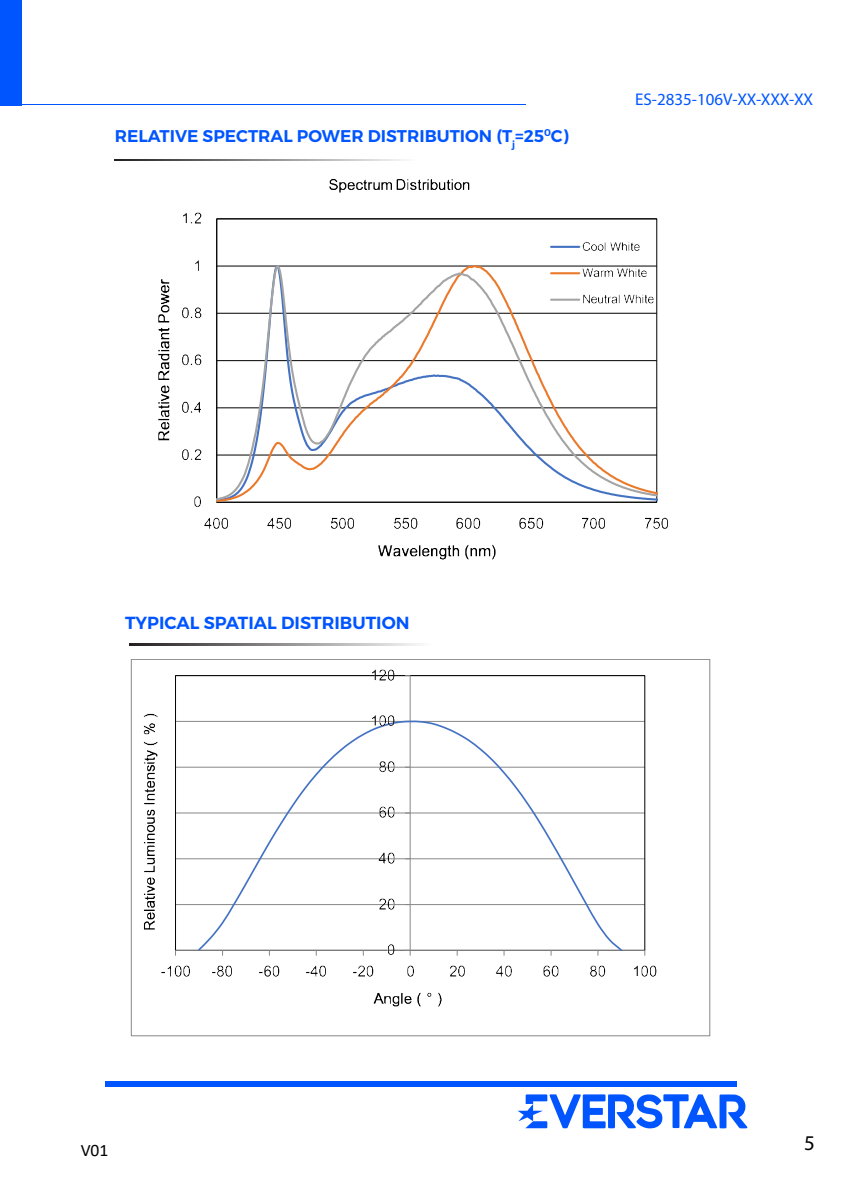
<style>
.page{position:relative;width:843px;height:1179px;background:#fff}
.page>*{position:absolute;margin:0;border:0;box-sizing:border-box;transform-origin:0 0}
.t1{font:21px "Myriad Pro";color:#000}
.t2{font:600 17.5px "Montserrat";color:#05f}
.t3{font:17.5px "Calibri";color:#000}
.t4{font:600 16.97px "Montserrat";color:#05f}
.t5{font:16.97px "Myriad Pro";color:#05f}
</style>
<div class="page">
<hr style="left:217px;top:218px;width:439px;height:1px;background:#000">
<hr style="left:216px;top:219px;width:1px;height:283px;background:#000">
<svg style="left:216px;top:263px;width:441px;height:239px"></svg>
<img style="left:194px;top:496px;width:7px;height:11px">
<img style="left:182px;top:449px;width:20px;height:11px">
<img style="left:190px;top:401px;width:11px;height:12px">
<img style="left:190px;top:354px;width:12px;height:12px">
<img style="left:190px;top:307px;width:12px;height:12px">
<img style="left:195px;top:260px;width:4px;height:11px">
<img style="left:183px;top:212px;width:19px;height:12px">
<img style="left:204px;top:517px;width:24px;height:12px">
<img style="left:267px;top:517px;width:24px;height:12px">
<img style="left:331px;top:517px;width:23px;height:12px">
<img style="left:394px;top:517px;width:24px;height:12px">
<img style="left:456px;top:517px;width:25px;height:12px">
<img style="left:519px;top:517px;width:25px;height:12px">
<img style="left:582px;top:517px;width:23px;height:12px">
<img style="left:645px;top:517px;width:23px;height:12px">
<img style="left:158px;top:279px;width:32px;height:176px">
<img style="left:378px;top:544px;width:118px;height:16px">
<img style="left:329px;top:179px;width:54px;height:14px">
<img style="left:383px;top:179px;width:87px;height:11px">
<hr style="left:551px;top:246px;width:28px;height:2px;background:#4472c3">
<img style="left:574px;top:242px;width:66px;height:9px">
<hr style="left:551px;top:272px;width:28px;height:2px;background:#eb792b">
<img style="left:574px;top:263px;width:80px;height:24px">
<hr style="left:551px;top:299px;width:28px;height:2px;background:#a4a4a4">
<img style="left:574px;top:287px;width:84px;height:27px">
<hr style="left:175px;top:721px;width:469px;height:1px;background:#888">
<hr style="left:175px;top:766px;width:469px;height:1px;background:#888">
<hr style="left:175px;top:812px;width:469px;height:1px;background:#888">
<hr style="left:175px;top:858px;width:469px;height:1px;background:#888">
<hr style="left:175px;top:904px;width:469px;height:1px;background:#888">
<hr style="left:410px;top:675px;width:1px;height:275px;background:#888">
<hr style="left:175px;top:950px;width:469px;height:1px;background:#888">
<svg style="left:196px;top:719px;width:427px;height:232px"></svg>
<img style="left:377px;top:934px;width:28px;height:21px">
<img style="left:369px;top:888px;width:36px;height:35px">
<img style="left:369px;top:842px;width:36px;height:35px">
<img style="left:369px;top:797px;width:36px;height:34px">
<img style="left:369px;top:751px;width:36px;height:34px">
<img style="left:360px;top:715px;width:45px;height:25px">
<img style="left:360px;top:669px;width:45px;height:12px">
<img style="left:161px;top:955px;width:29px;height:22px">
<img style="left:212px;top:955px;width:20px;height:22px">
<img style="left:259px;top:955px;width:21px;height:22px">
<img style="left:306px;top:955px;width:20px;height:22px">
<img style="left:353px;top:955px;width:21px;height:22px">
<img style="left:407px;top:955px;width:7px;height:22px">
<img style="left:450px;top:955px;width:15px;height:22px">
<img style="left:495px;top:955px;width:17px;height:22px">
<img style="left:543px;top:955px;width:16px;height:22px">
<img style="left:590px;top:955px;width:16px;height:22px">
<img style="left:634px;top:955px;width:23px;height:22px">
<img style="left:144px;top:763px;width:11px;height:167px">
<img style="left:144px;top:750px;width:14px;height:13px">
<img style="left:143px;top:742px;width:15px;height:4px">
<img style="left:143px;top:713px;width:15px;height:22px">
<img style="left:373px;top:993px;width:25px;height:14px">
<img style="left:398px;top:993px;width:14px;height:13px">
<img style="left:417px;top:994px;width:2px;height:11px">
<img style="left:419px;top:992px;width:23px;height:15px">
<div style="left:105px;top:1081px;width:631px;height:5px;background:#05f"></div>
<svg style="left:517px;top:1094px;width:230px;height:34px"></svg>
<div style="left:0;top:0;width:21px;height:105px;background:#05f"></div>
<hr style="left:0;top:104px;width:525px;height:1px;background:#05f">
<svg style="left:115px;top:159px;width:289px;height:2px"></svg>
<svg style="left:129px;top:643px;width:289px;height:2px"></svg>
<p class="t4" style="left:115px;top:125px;width:455px">RELATIVE SPECTRAL POWER DISTRIBUTION (T<sub>j</sub>=25<sup>0</sup>C)</p>
<p class="t5" style="left:635px;top:89px;width:179px">ES-2835-106V-XX-XXX-XX</p>
<p class="t2" style="left:125px;top:612px;width:286px">TYPICAL SPATIAL DISTRIBUTION</p>
<p class="t3" style="left:81px;top:1137px;width:29px">V01</p>
<p class="t1" style="left:804px;top:1129px;width:12px">5</p>
</div>
